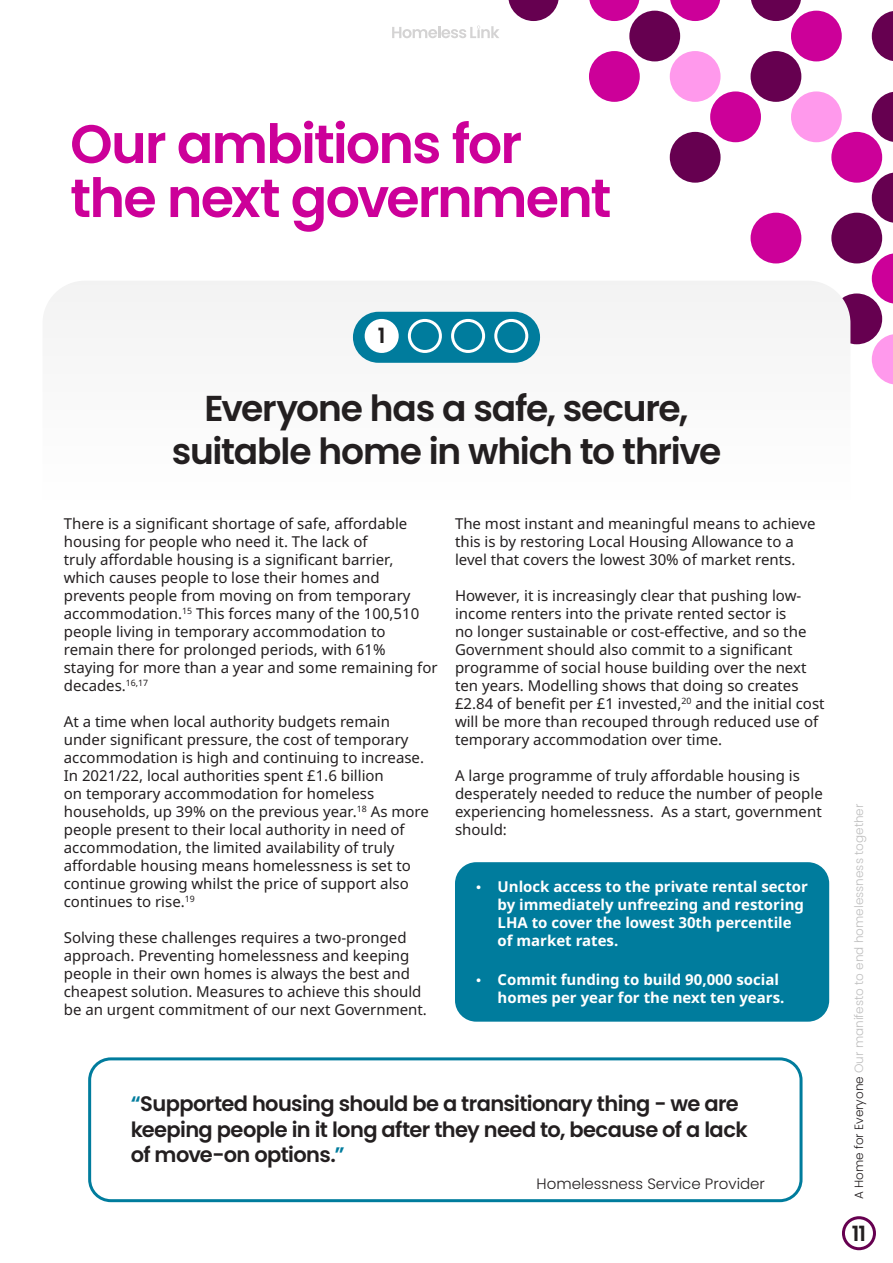
<style>
.page{position:relative;width:893px;height:1263px;background:#fff}
.page>*{position:absolute;margin:0;border:0;box-sizing:border-box;transform-origin:0 0}
.t1{font:600 54px/54px "Poppins";letter-spacing:-.035em;color:#c09}
.t2{font:600 36px/43.2px "Poppins";letter-spacing:-.035em;color:#231f20;text-align:center}
.t3{font:600 21px/25.2px "Poppins";letter-spacing:-.03em;color:#231f20}
.t4{font:15px/18px "Noto Sans";color:#231f20}
.t5{font:700 15px/18px "Noto Sans";color:#fff}
.t6{font:300 15px "Poppins";color:#231f20}
.t7{font:300 12px "Poppins";color:#bfbfbf}
.s1{font-family:"Myriad Pro";font-weight:400;font-size:18px}
.s2{color:#007c9d}
.s3{color:#231f20}
</style>
<div class="page">
<div style="left:455px;top:862px;width:374px;height:160px;background:#007c9d;border-radius:21px"></div>
<svg style="left:831px;top:11px;width:62px;height:50px"></svg>
<svg style="left:872px;top:92px;width:21px;height:50px"></svg>
<div style="left:831px;top:51px;width:51px;height:51px;background:#fff;border-radius:50%"></div>
<div style="left:791px;top:11px;width:51px;height:50px;background:#c09;border-radius:50%"></div>
<svg style="left:751px;top:0;width:50px;height:21px"></svg>
<svg style="left:872px;top:172px;width:21px;height:51px"></svg>
<div style="left:831px;top:132px;width:51px;height:51px;background:#c09;border-radius:50%"></div>
<div style="left:791px;top:91px;width:51px;height:51px;background:#ff99ec;border-radius:50%"></div>
<div style="left:751px;top:51px;width:50px;height:51px;background:#660050;border-radius:50%"></div>
<div style="left:710px;top:11px;width:51px;height:50px;background:#fff;border-radius:50%"></div>
<svg style="left:670px;top:0;width:50px;height:21px"></svg>
<svg style="left:872px;top:253px;width:21px;height:51px"></svg>
<div style="left:831px;top:213px;width:51px;height:50px;background:#660050;border-radius:50%"></div>
<div style="left:710px;top:91px;width:51px;height:51px;background:#c09;border-radius:50%"></div>
<div style="left:670px;top:51px;width:51px;height:51px;background:#ff99ec;border-radius:50%"></div>
<div style="left:629px;top:11px;width:51px;height:50px;background:#660050;border-radius:50%"></div>
<svg style="left:589px;top:0;width:51px;height:21px"></svg>
<svg style="left:872px;top:334px;width:21px;height:51px"></svg>
<div style="left:831px;top:293px;width:51px;height:51px;background:#660050;border-radius:50%"></div>
<div style="left:751px;top:213px;width:50px;height:50px;background:#c09;border-radius:50%"></div>
<div style="left:670px;top:132px;width:51px;height:51px;background:#660050;border-radius:50%"></div>
<div style="left:589px;top:51px;width:51px;height:51px;background:#c09;border-radius:50%"></div>
<div style="left:549px;top:11px;width:50px;height:50px;background:#fff;border-radius:50%"></div>
<svg style="left:508px;top:0;width:51px;height:21px"></svg>
<div style="left:43px;top:281px;width:807px;height:82px;background:#f4f4f4"></div>
<div style="left:353px;top:312px;width:187px;height:51px;background:#007c9d;border-radius:26px"></div>
<div style="left:88px;top:1057px;width:714px;height:145px;border:3px solid #007c9d;border-radius:21px"></div>
<div style="left:366px;top:320px;width:31px;height:31px;background:#fff;border-radius:50%"></div>
<div style="left:365px;top:319px;width:34px;height:34px;border:3px solid #fff;border-radius:50%"></div>
<div style="left:408px;top:319px;width:34px;height:34px;border:3px solid #fff;border-radius:50%"></div>
<div style="left:451px;top:319px;width:34px;height:34px;border:3px solid #fff;border-radius:50%"></div>
<div style="left:494px;top:319px;width:34px;height:34px;border:3px solid #fff;border-radius:50%"></div>
<div style="left:842px;top:1216px;width:34px;height:34px;border:3px solid #660050;border-radius:50%"></div>
<svg style="left:392px;top:26px;width:107px;height:12px"></svg>
<h1 class="t1" style="left:70px;top:117px;width:543px">Our ambitions for the next government</h1>
<h3 class="t3" style="left:378px;top:324px;width:9px">1</h3>
<h2 class="t2" style="left:172px;top:386px;width:551px">Everyone has a safe, secure, suitable home in which to thrive</h2>
<p class="t4" style="left:64px;top:515px;width:375px">There is a significant shortage of safe, affordable housing for people who need it. The lack of<br>truly affordable housing is a significant barrier, which causes people to lose their homes and prevents people from moving on from temporary accommodation.<sup>15</sup> This forces many of the 100,510 people living in temporary accommodation to remain there for prolonged periods, with 61% staying for more than a year and some remaining for decades.<sup>16,17</sup></p>
<p class="t4" style="left:64px;top:713px;width:367px">At a time when local authority budgets remain under significant pressure, the cost of temporary accommodation is high and continuing to increase.<br>In 2021/22, local authorities spent £1.6 billion<br>on temporary accommodation for homeless households, up 39% on the previous year.<sup>18</sup> As more people present to their local authority in need of accommodation, the limited availability of truly affordable housing means homelessness is set to continue growing whilst the price of support also continues to rise.<sup>19</sup></p>
<p class="t4" style="left:64px;top:929px;width:365px">Solving these challenges requires a two-pronged approach. Preventing homelessness and keeping people in their own homes is always the best and cheapest solution. Measures to achieve this should be an urgent commitment of our next Government.</p>
<p class="t4" style="left:455px;top:515px;width:362px">The most instant and meaningful means to achieve this is by restoring Local Housing Allowance to a level that covers the lowest 30% of market rents.</p>
<p class="t4" style="left:455px;top:587px;width:371px">However, it is increasingly clear that pushing low&shy;income renters into the private rented sector is<br>no longer sustainable or cost-effective, and so the Government should also commit to a significant programme of social house building over the next ten years. Modelling shows that doing so creates £2.84 of benefit per £1 invested,<sup>20</sup> and the initial cost will be more than recouped through reduced use of temporary accommodation over time.</p>
<p class="t4" style="left:455px;top:767px;width:369px">A large programme of truly affordable housing is desperately needed to reduce the number of people experiencing homelessness. As a start, government should:</p>
<p class="t5" style="left:497px;top:878px;width:312px;text-indent:-21px"><span class="s1">•</span> Unlock access to the private rental sector by immediately unfreezing and restoring LHA to cover the lowest 30th percentile of market rates.</p>
<p class="t5" style="left:497px;top:971px;width:288px;text-indent:-21px"><span class="s1">•</span> Commit funding to build 90,000 social homes per year for the next ten years.</p>
<h3 class="t3" style="left:131px;top:1091px;width:618px"><span class="s2">“</span>Supported housing should be a transitionary thing - we are keeping people in it long after they need to, because of a lack of move-on options.<span class="s2">”</span></h3>
<p class="t6" style="left:536px;top:1175px;width:230px">Homelessness Service Provider</p>
<p class="t7" style="left:852px;top:1199px;width:397px;rotate:-90deg"><span class="s3">A Home for Everyone</span> Our manifesto to end homelessness together</p>
<h3 class="t3" style="left:852px;top:1221px;width:16px">11</h3>
</div>
